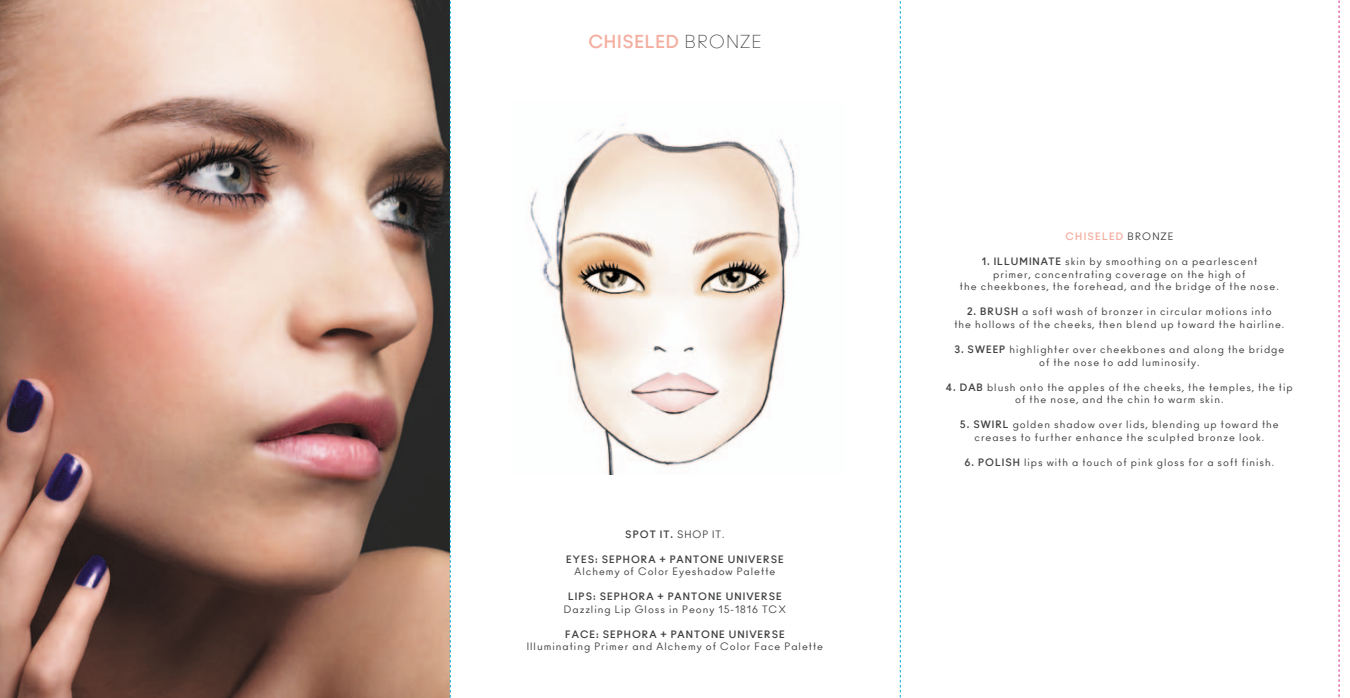
<style>
.page{position:relative;width:1350px;height:698px;background:#fff}
.page>*{position:absolute;margin:0;border:0;box-sizing:border-box;transform-origin:0 0}
.t1{font:700 17.5px "Ano";letter-spacing:.035em;color:#f4ae9f}
.t2{font:10px/12.5px "Ano";letter-spacing:.1em;color:#404142;text-align:center}
.t3{font:700 10px "Ano";letter-spacing:.1em;color:#404142}
.t4{font:700 10px "Ano";letter-spacing:.125em;color:#f4ae9f}
.s1{font-family:"Ano Half";font-weight:400;color:#404142}
.s2{font-weight:400}
.s3{font-weight:700}
.s4{font-weight:400;color:#404142}
</style>
<div class="page">
<img style="left:530px;top:123px;width:270px;height:351px">
<img style="left:0;top:0;width:450px;height:698px">
<svg style="left:1339px;top:0;width:1px;height:697px"></svg>
<svg style="left:450px;top:1px;width:1px;height:697px"></svg>
<svg style="left:900px;top:1px;width:1px;height:697px"></svg>
<p class="t1" style="left:588px;top:30px;width:175px">CHISELED <span class="s1">BRONZE</span></p>
<p class="t3" style="left:625px;top:528px;width:101px">SPOT IT. <span class="s2">SHOP IT.</span></p>
<p class="t3" style="left:566px;top:553px;width:15px">EYES</p>
<p class="t2" style="left:575px;top:553px;width:211px;text-align:left;text-indent:21px"><span class="s3">: SEPHORA + PANTONE UNIVERSE<br></span>Alchemy of Color Eyeshadow Palette</p>
<p class="t3" style="left:568px;top:590px;width:14px">LIPS</p>
<p class="t2" style="left:564px;top:590px;width:224px;text-align:left;text-indent:29px"><span class="s3">: SEPHORA + PANTONE UNIVERSE<br></span>Dazzling Lip Gloss in Peony 15-1816 TCX</p>
<p class="t3" style="left:565px;top:628px;width:16px">FACE</p>
<p class="t2" style="left:527px;top:628px;width:298px;text-align:left;text-indent:69px"><span class="s3">: SEPHORA + PANTONE UNIVERSE<br></span>Illuminating Primer and Alchemy of Color Face Palette</p>
<p class="t4" style="left:1065px;top:230px;width:109px">CHISELED <span class="s4">BRONZE</span></p>
<p class="t2" style="left:960px;top:256px;width:320px"><span class="s3">1. ILLUMINATE</span> skin by smoothing on a pearlescent<br>primer, concentrating coverage on the high of<br>the cheekbones, the forehead, and the bridge of the nose.</p>
<p class="t2" style="left:954px;top:306px;width:332px"><span class="s3">2. BRUSH</span> a soft wash of bronzer in circular motions into<br>the hollows of the cheeks, then blend up toward the hairline.</p>
<p class="t2" style="left:954px;top:343px;width:332px"><span class="s3">3. SWEEP</span> highlighter over cheekbones and along the bridge of the nose to add luminosity.</p>
<p class="t2" style="left:946px;top:381px;width:348px"><span class="s3">4. DAB</span> blush onto the apples of the cheeks, the temples, the tip of the nose, and the chin to warm skin.</p>
<p class="t2" style="left:960px;top:418px;width:320px"><span class="s3">5. SWIRL</span> golden shadow over lids, blending up toward the creases to further enhance the sculpted bronze look.</p>
<p class="t2" style="left:964px;top:456px;width:311px"><span class="s3">6. POLISH</span> lips with a touch of pink gloss for a soft finish.</p>
</div>
